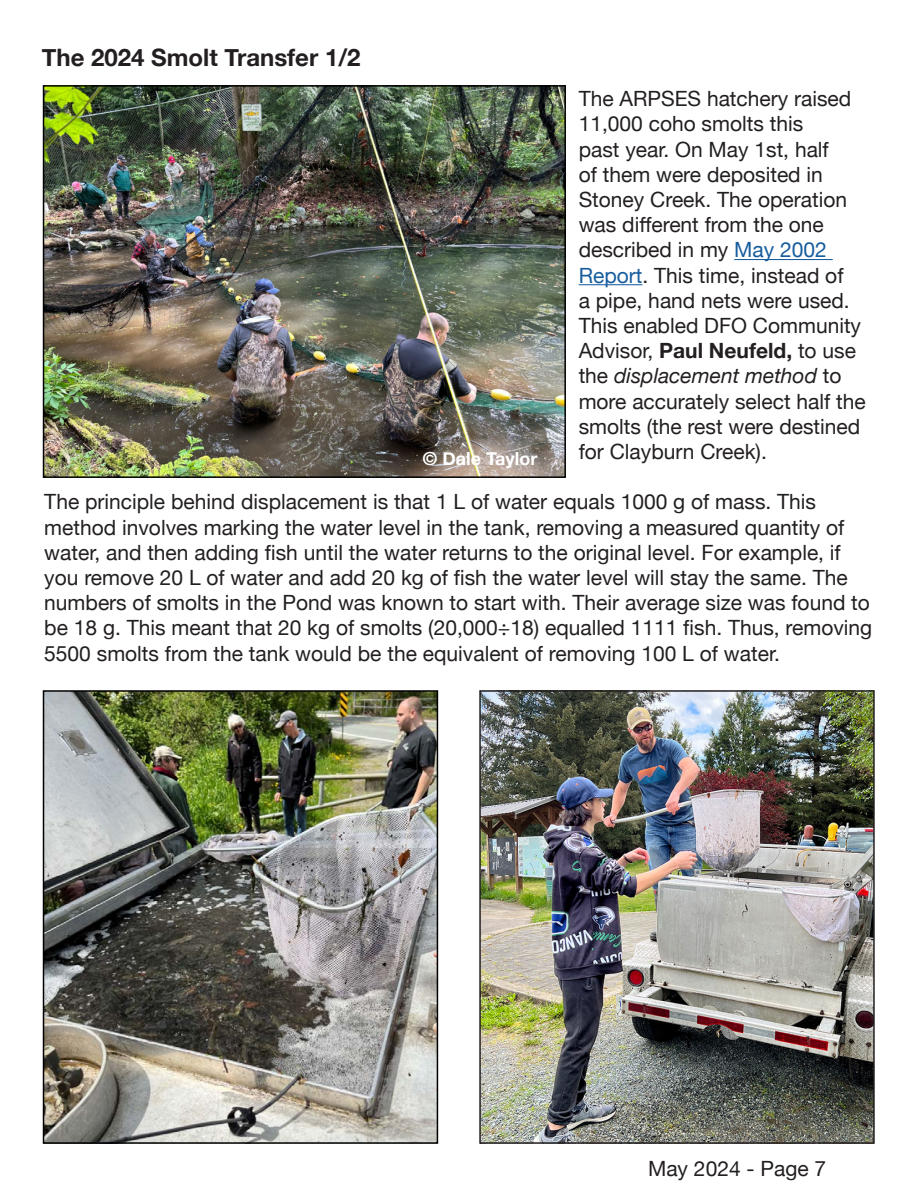
<style>
.page{position:relative;width:918px;height:1188px;background:#fff}
.page>*{position:absolute;margin:0;border:0;box-sizing:border-box;transform-origin:0 0}
.t1{font:700 24px "Helvetica Neue";color:#231f20}
.t2{font:21px/25.2px "Helvetica Neue";color:#231f20}
.t3{font:700 18px "Helvetica Neue";color:#fff}
.s1{color:#175d9e}
.s2{font-weight:700}
.s3{font-style:italic}
</style>
<div class="page">
<img style="left:482px;top:693px;width:390px;height:448px">
<div style="left:479px;top:690px;width:396px;height:454px;border:2px solid #231f20"></div>
<hr style="left:734px;top:259px;width:99px;height:1px;background:#175d9e">
<hr style="left:579px;top:284px;width:63px;height:1px;background:#175d9e">
<img style="left:46px;top:693px;width:389px;height:448px">
<div style="left:43px;top:690px;width:395px;height:454px;border:2px solid #000"></div>
<img style="left:46px;top:88px;width:517px;height:387px">
<div style="left:43px;top:85px;width:523px;height:393px;border:2px solid #000"></div>
<p class="t1" style="left:42px;top:39px;width:320px">The 2024 Smolt Transfer 1/2</p>
<p class="t2" style="left:579px;top:87px;width:289px">The ARPSES hatchery raised<br>11,000 coho smolts this<br>past year. On May 1st, half<br>of them were deposited in<br>Stoney Creek. The operation was different from the one described in my <span class="s1">May 2002<br>Report</span>. This time, instead of<br>a pipe, hand nets were used.<br>This enabled DFO Community<br>Advisor, <span class="s2">Paul Neufeld,</span> to use the <span class="s3">displacement method</span> to more accurately select half the smolts (the rest were destined for Clayburn Creek).</p>
<p class="t2" style="left:44px;top:491px;width:830px">The principle behind displacement is that 1 L of water equals 1000 g of mass. This method involves marking the water level in the tank, removing a measured quantity of water, and then adding fish until the water returns to the original level. For example, if you remove 20 L of water and add 20 kg of fish the water level will stay the same. The numbers of smolts in the Pond was known to start with. Their average size was found to be 18 g. This meant that 20 kg of smolts (20,000÷18) equalled 1111 fish. Thus, removing 5500 smolts from the tank would be the equivalent of removing 100 L of water.</p>
<p class="t3" style="left:423px;top:445px;width:116px">© Dale Taylor</p>
<p class="t2" style="left:648px;top:1157px;width:180px">May 2024 - Page 7</p>
</div>
